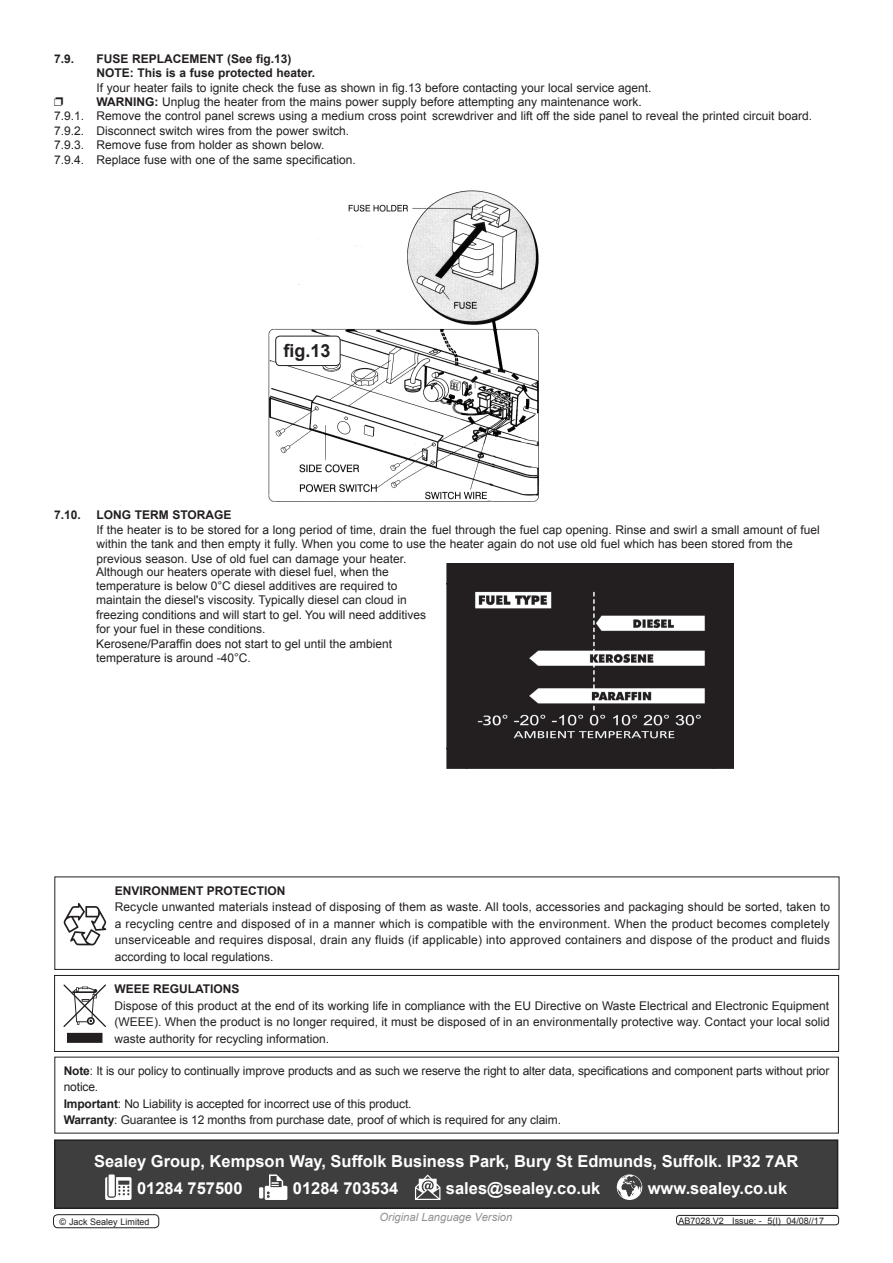
<style>
.page{position:relative;width:893px;height:1263px;background:#fff}
.page>*{position:absolute;margin:0;border:0;box-sizing:border-box;transform-origin:0 0}
.t1{font:700 18px "Arial";color:#231f20}
.Footer_Contact_Infor{font:700 16.5px "Arial";color:#fff}
.Enviroment_Protectio{font:12px/14.4px "Arial";color:#231f20}
.Important_Notificati{font:12px/16.5px "Arial";letter-spacing:-.01em;color:#231f20}
.Weee_Regulation_Body{font:12px/16.5px "Arial";color:#231f20;text-align:justify}
.Enviroment_Protectio-2{font:700 12px "Arial";color:#231f20}
.Weee_Regulation_Head{font:700 12px "Arial";color:#231f20}
.t2{font:italic 11.25px "Arial";color:#8f9194}
.t3{font:9px "Arial";color:#231f20}
.s1{font-weight:700}
</style>
<div class="page">
<img style="left:268px;top:190px;width:275px;height:312px">
<img style="left:446px;top:563px;width:287px;height:205px">
<div style="left:55px;top:1140px;width:783px;height:68px;background:#3e3e3f"></div>
<svg style="left:105px;top:1177px;width:27px;height:23px"></svg>
<div style="left:109px;top:1174px;width:6px;height:22px;background:#fff"></div>
<svg style="left:259px;top:1187px;width:4px;height:11px"></svg>
<svg style="left:265px;top:1174px;width:22px;height:26px"></svg>
<svg style="left:415px;top:1174px;width:25px;height:26px"></svg>
<svg style="left:617px;top:1174px;width:25px;height:26px"></svg>
<div style="left:54px;top:1139px;width:784px;height:70px;border:2px solid #231f20"></div>
<div style="left:54px;top:975px;width:785px;height:77px;border:1px solid #231f20"></div>
<div style="left:68px;top:1033px;width:34px;height:9px;background:#231f20"></div>
<div style="left:67px;top:1033px;width:35px;height:10px;border:2px solid #231f20"></div>
<svg style="left:63px;top:984px;width:43px;height:43px"></svg>
<div style="left:54px;top:876px;width:785px;height:94px;border:1px solid #231f20"></div>
<svg style="left:64px;top:903px;width:42px;height:42px"></svg>
<div style="left:276px;top:336px;width:64px;height:30px;background:#fff;border-radius:4px"></div>
<div style="left:275px;top:336px;width:66px;height:30px;border:1px solid #231f20;border-radius:4px"></div>
<div style="left:676px;top:1215px;width:163px;height:10px;border:1px solid #231f20;border-radius:3px"></div>
<div style="left:53px;top:1214px;width:106px;height:14px;border:1px solid #231f20;border-radius:4px"></div>
<p class="Enviroment_Protectio-2" style="left:54px;top:51px;width:22px">7.9.</p>
<p class="Enviroment_Protectio-2" style="left:97px;top:51px;width:197px">FUSE REPLACEMENT (See fig.13)</p>
<p class="Enviroment_Protectio-2" style="left:97px;top:65px;width:220px">NOTE: This is a fuse protected heater.</p>
<p class="Enviroment_Protectio" style="left:97px;top:80px;width:556px">If your heater fails to ignite check the fuse as shown in fig.13 before contacting your local service agent.</p>
<p class="Enviroment_Protectio" style="left:97px;top:95px;width:547px"><span class="s1">WARNING:</span> Unplug the heater from the mains power supply before attempting any maintenance work.</p>
<p class="Enviroment_Protectio" style="left:54px;top:109px;width:759px">7.9.1. Remove the control panel screws using a medium cross point screwdriver and lift off the side panel to reveal the printed circuit board.</p>
<p class="Enviroment_Protectio" style="left:54px;top:123px;width:297px">7.9.2. Disconnect switch wires from the power switch.</p>
<p class="Enviroment_Protectio" style="left:54px;top:138px;width:272px">7.9.3. Remove fuse from holder as shown below.</p>
<p class="Enviroment_Protectio" style="left:54px;top:152px;width:303px">7.9.4. Replace fuse with one of the same specification.</p>
<p class="t1" style="left:283px;top:339px;width:49px">fig.13</p>
<p class="Enviroment_Protectio-2" style="left:54px;top:507px;width:28px">7.10.</p>
<p class="Enviroment_Protectio-2" style="left:97px;top:507px;width:137px">LONG TERM STORAGE</p>
<p class="Enviroment_Protectio" style="left:97px;top:523px;width:725px">If the heater is to be stored for a long period of time, drain the fuel through the fuel cap opening. Rinse and swirl a small amount of fuel within the tank and then empty it fully. When you come to use the heater again do not use old fuel which has been stored from the previous season. Use of old fuel can damage your heater.</p>
<p class="Enviroment_Protectio" style="left:96px;top:564px;width:294px">Although our heaters operate with diesel fuel, when the</p>
<p class="Enviroment_Protectio" style="left:96px;top:579px;width:332px">temperature is below 0°C diesel additives are required to maintain the diesel's viscosity. Typically diesel can cloud in freezing conditions and will start to gel. You will need additives for your fuel in these conditions.</p>
<p class="Enviroment_Protectio" style="left:96px;top:636px;width:298px">Kerosene/Paraffin does not start to gel until the ambient</p>
<p class="Enviroment_Protectio" style="left:96px;top:651px;width:156px">temperature is around -40°C.</p>
<p class="Enviroment_Protectio-2" style="left:115px;top:882px;width:172px">ENVIRONMENT PROTECTION</p>
<p class="Enviroment_Protectio" style="left:115px;top:899px;width:717px;line-height:16.5px;text-align:justify">Recycle unwanted materials instead of disposing of them as waste. All tools, accessories and packaging should be sorted, taken to a recycling centre and disposed of in a manner which is compatible with the environment. When the product becomes completely unserviceable and requires disposal, drain any fluids (if applicable) into approved containers and dispose of the product and fluids according to local regulations.</p>
<p class="Weee_Regulation_Head" style="left:114px;top:981px;width:127px">WEEE REGULATIONS</p>
<p class="Weee_Regulation_Body" style="left:114px;top:997px;width:717px">Dispose of this product at the end of its working life in compliance with the EU Directive on Waste Electrical and Electronic Equipment (WEEE). When the product is no longer required, it must be disposed of in an environmentally protective way. Contact your local solid waste authority for recycling information.</p>
<p class="Important_Notificati" style="left:64px;top:1062px;width:767px"><span class="s1">Note</span>: It is our policy to continually improve products and as such we reserve the right to alter data, specifications and component parts without prior notice.</p>
<p class="Important_Notificati" style="left:64px;top:1095px;width:349px"><span class="s1">Important</span>: No Liability is accepted for incorrect use of this product.</p>
<p class="Important_Notificati" style="left:64px;top:1112px;width:499px"><span class="s1">Warranty</span>: Guarantee is 12 months from purchase date, proof of which is required for any claim.</p>
<p class="Footer_Contact_Infor" style="left:94px;top:1150px;width:706px">Sealey Group, Kempson Way, Suffolk Business Park, Bury St Edmunds, Suffolk. IP32 7AR</p>
<p class="Footer_Contact_Infor" style="left:137px;top:1177px;width:107px">01284 757500</p>
<p class="Footer_Contact_Infor" style="left:293px;top:1177px;width:107px">01284 703534</p>
<p class="Footer_Contact_Infor" style="left:446px;top:1177px;width:156px">sales@sealey.co.uk</p>
<p class="Footer_Contact_Infor" style="left:648px;top:1177px;width:141px">www.sealey.co.uk</p>
<p class="t3" style="left:60px;top:1215px;width:91px">© Jack Sealey Limited</p>
<p class="t2" style="left:380px;top:1210px;width:134px">Original Language Version</p>
<p class="t3" style="left:678px;top:1215px;width:147px">AB7028.V2 Issue: - 5(I) 04/08//17</p>
</div>
